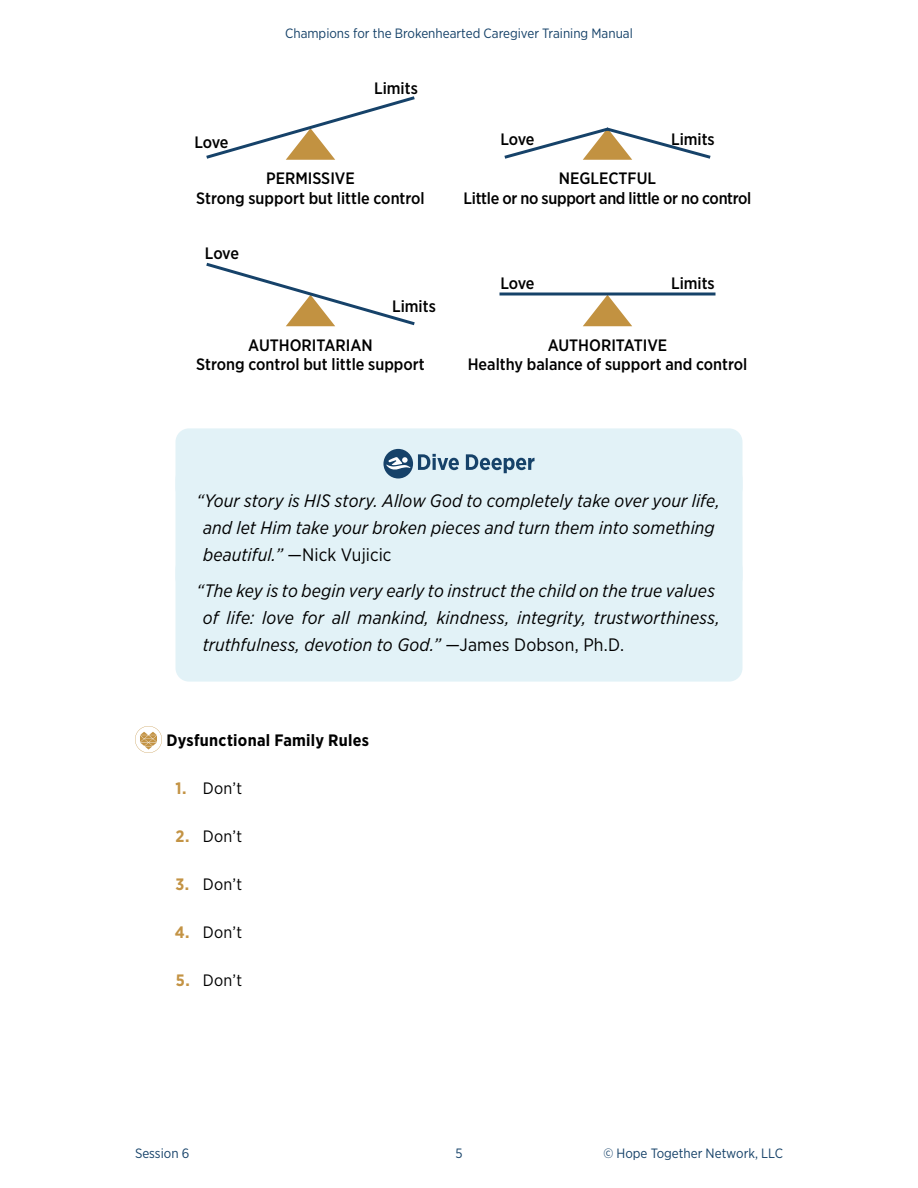
<style>
.page{position:relative;width:918px;height:1188px;background:#fff}
.page>*{position:absolute;margin:0;border:0;box-sizing:border-box;transform-origin:0 0}
.PAGES-51-Dive_Deeper_Quote{font:italic 18px/27px "Gotham Narrow";letter-spacing:.005em;color:#000}
.t1{font:500 16.5px/19.5px "Gotham Narrow";color:#000;text-align:center}
.t2{font:500 16.5px/19.5px "Gotham Narrow";letter-spacing:-.02em;color:#000;text-align:center}
.t3{font:16.5px "Gotham Narrow";letter-spacing:.015em;color:#000}
.PAGES-20-Icon_Bullet{font:700 16.5px "Gotham Narrow";letter-spacing:.015em;color:#000}
.t4{font:13.5px "Gotham Narrow";color:#164269}
.s1{font-style:normal}
.s2{font-weight:700;color:#c39344}
</style>
<div class="page">
<div style="left:176px;top:428px;width:566px;height:74px;background:#e2f2f7;border-radius:14px"></div>
<div style="left:176px;top:466px;width:566px;height:126px;background:#e2f2f7;border-radius:14px"></div>
<div style="left:176px;top:556px;width:566px;height:126px;background:#e2f2f7;border-radius:14px"></div>
<svg style="left:583px;top:296px;width:49px;height:30px"></svg>
<svg style="left:206px;top:96px;width:209px;height:64px"></svg>
<svg style="left:206px;top:262px;width:209px;height:65px"></svg>
<svg style="left:500px;top:292px;width:216px;height:4px"></svg>
<svg style="left:504px;top:127px;width:207px;height:33px"></svg>
<svg style="left:383px;top:449px;width:76px;height:29px"></svg>
<svg style="left:466px;top:454px;width:69px;height:19px"></svg>
<svg style="left:135px;top:726px;width:27px;height:27px"></svg>
<p class="t4" style="left:285px;top:25px;width:349px">Champions for the Brokenhearted Caregiver Training Manual</p>
<p class="t1" style="left:194px;top:132px;width:36px">Love</p>
<p class="t1" style="left:374px;top:78px;width:45px">Limits</p>
<p class="t1" style="left:500px;top:129px;width:36px">Love</p>
<p class="t1" style="left:671px;top:129px;width:45px">Limits</p>
<p class="t1" style="left:196px;top:168px;width:230px">PERMISSIVE<br>Strong support but little control</p>
<p class="t2" style="left:464px;top:168px;width:289px">NEGLECTFUL<br>Little or no support and little or no control</p>
<p class="t1" style="left:205px;top:243px;width:36px">Love</p>
<p class="t1" style="left:392px;top:296px;width:45px">Limits</p>
<p class="t1" style="left:500px;top:273px;width:36px">Love</p>
<p class="t1" style="left:671px;top:273px;width:45px">Limits</p>
<p class="t1" style="left:196px;top:335px;width:230px">AUTHORITARIAN<br>Strong control but little support</p>
<p class="t1" style="left:468px;top:335px;width:281px">AUTHORITATIVE<br>Healthy balance of support and control</p>
<p class="PAGES-51-Dive_Deeper_Quote" style="left:203px;top:487px;width:518px;text-indent:-7px">“Your story is HIS story. Allow God to completely take over your life, and let Him take your broken pieces and turn them into something beautiful.” <span class="s1">—Nick Vujicic</span></p>
<p class="PAGES-51-Dive_Deeper_Quote" style="left:203px;top:577px;width:518px;text-indent:-6px">“The key is to begin very early to instruct the child on the true values of life: love for all mankind, kindness, integrity, trustworthiness, truthfulness, devotion to God.” <span class="s1">—James Dobson, Ph.D.</span></p>
<p class="PAGES-20-Icon_Bullet" style="left:166px;top:729px;width:204px">Dysfunctional Family Rules</p>
<p class="t3" style="left:175px;top:777px;width:68px"><span class="s2">1.</span> Don’t</p>
<p class="t3" style="left:176px;top:825px;width:68px"><span class="s2">2.</span> Don’t</p>
<p class="t3" style="left:176px;top:873px;width:68px"><span class="s2">3.</span> Don’t</p>
<p class="t3" style="left:175px;top:921px;width:69px"><span class="s2">4.</span> Don’t</p>
<p class="t3" style="left:176px;top:969px;width:68px"><span class="s2">5.</span> Don’t</p>
<p class="t4" style="left:135px;top:1145px;width:56px">Session 6</p>
<p class="t4" style="left:455px;top:1145px;width:9px">5</p>
<p class="t4" style="left:603px;top:1145px;width:181px">© Hope Together Network, LLC</p>
</div>
